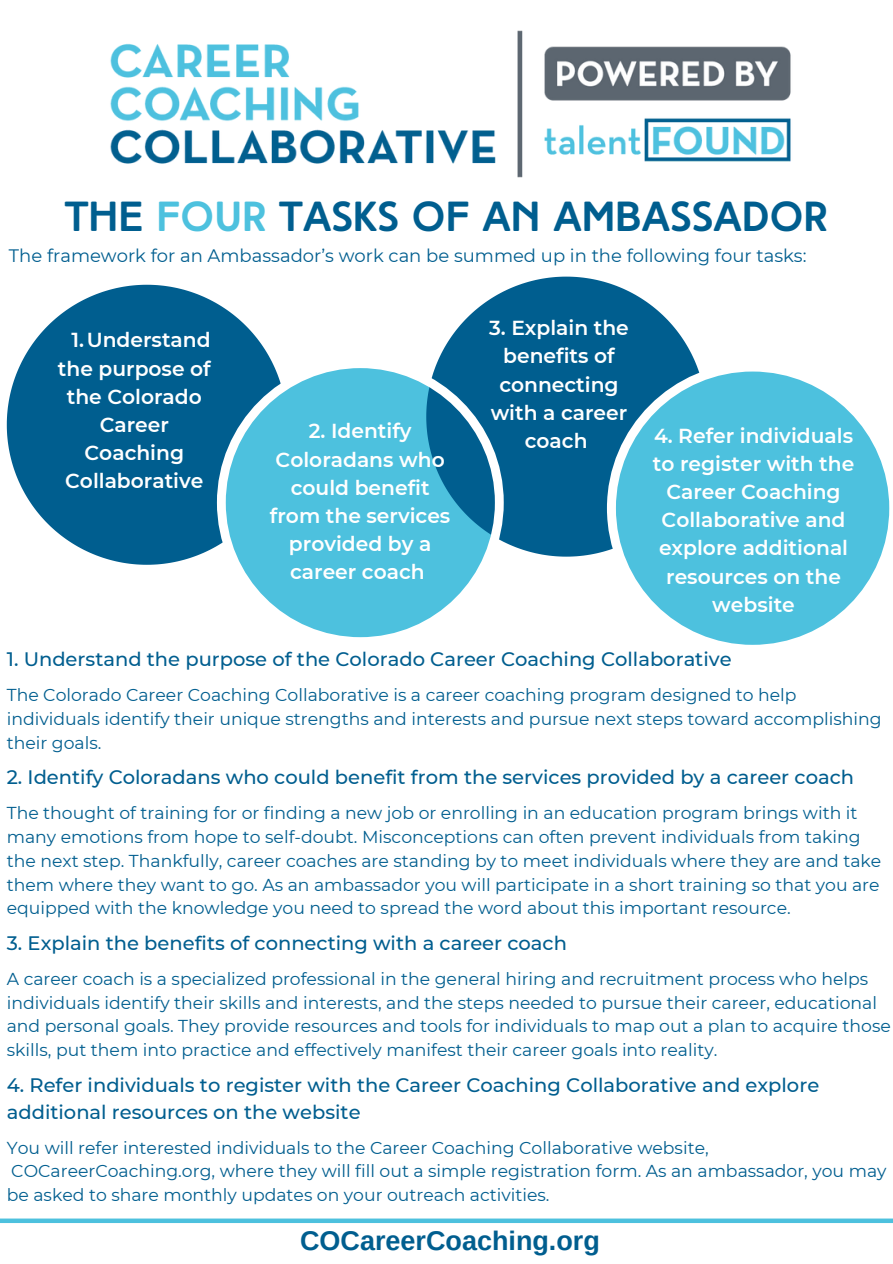
<style>
.page{position:relative;width:893px;height:1264px;background:#fff}
.page>*{position:absolute;margin:0;border:0;box-sizing:border-box;transform-origin:0 0}
.t1{font:700 42px "High Tide";color:#005e8f}
.t2{font:700 27px "Arimo";color:#005e8f}
.t3{font:600 20.25px/28px "Montserrat";color:#fff;text-align:center}
.t4{font:500 19.5px/26.8px "Montserrat";color:#005e8f}
.t5{font:18px "Montserrat";color:#005e8f}
.t6{font:17.25px/23.7px "Montserrat";color:#005e8f}
.s1{color:#4dc1de}
</style>
<div class="page">
<img style="left:110px;top:30px;width:681px;height:148px">
<svg style="left:7px;top:285px;width:264px;height:280px;fill:#005e8f"></svg>
<svg style="left:438px;top:276px;width:258px;height:280px;fill:#005e8f"></svg>
<svg style="left:217px;top:359px;width:286px;height:279px;fill:#4dc1de"></svg>
<svg style="left:607px;top:362px;width:283px;height:283px;fill:#4dc1de"></svg>
<svg style="left:0;top:1218px;width:892px;height:4px;background:#65c9e2"></svg>
<h1 class="t1" style="left:65px;top:200px;width:764px">THE <span class="s1">FOUR</span> TASKS OF AN AMBASSADOR</h1>
<p class="t5" style="left:9px;top:245px;width:799px">The framework for an Ambassador’s work can be summed up in the following four tasks:</p>
<p class="t3" style="left:71px;top:326px;width:141px">1.Understand</p>
<p class="t3" style="left:58px;top:354px;width:154px">the purpose of</p>
<p class="t3" style="left:67px;top:382px;width:136px">the Colorado</p>
<p class="t3" style="left:100px;top:410px;width:71px">Career</p>
<p class="t3" style="left:85px;top:438px;width:101px">Coaching</p>
<p class="t3" style="left:65px;top:466px;width:140px">Collaborative</p>
<p class="t3" style="left:270px;top:417px;width:182px">2. Identify<br>Coloradans who could benefit from the services provided by a career coach</p>
<p class="t3" style="left:489px;top:314px;width:141px">3. Explain the benefits of connecting with a career coach</p>
<p class="t3" style="left:652px;top:421px;width:203px">4. Refer individuals to register with the<br>Career Coaching<br>Collaborative and explore additional resources on the website</p>
<p class="t4" style="left:7px;top:646px;width:726px">1. Understand the purpose of the Colorado Career Coaching Collaborative</p>
<p class="t6" style="left:7px;top:683px;width:876px">The Colorado Career Coaching Collaborative is a career coaching program designed to help individuals identify their unique strengths and interests and pursue next steps toward accomplishing their goals.</p>
<p class="t4" style="left:7px;top:764px;width:848px">2. Identify Coloradans who could benefit from the services provided by a career coach</p>
<p class="t6" style="left:7px;top:801px;width:876px">The thought of training for or finding a new job or enrolling in an education program brings with it many emotions from hope to self-doubt. Misconceptions can often prevent individuals from taking the next step. Thankfully, career coaches are standing by to meet individuals where they are and take them where they want to go. As an ambassador you will participate in a short training so that you are equipped with the knowledge you need to spread the word about this important resource.</p>
<p class="t4" style="left:7px;top:929px;width:561px">3. Explain the benefits of connecting with a career coach</p>
<p class="t6" style="left:7px;top:966px;width:885px">A career coach is a specialized professional in the general hiring and recruitment process who helps individuals identify their skills and interests, and the steps needed to pursue their career, educational and personal goals. They provide resources and tools for individuals to map out a plan to acquire those skills, put them into practice and effectively manifest their career goals into reality.</p>
<p class="t4" style="left:7px;top:1071px;width:813px">4. Refer individuals to register with the Career Coaching Collaborative and explore additional resources on the website</p>
<p class="t6" style="left:7px;top:1135px;width:881px">You will refer interested individuals to the Career Coaching Collaborative website,<br>COCareerCoaching.org, where they will fill out a simple registration form. As an ambassador, you may be asked to share monthly updates on your outreach activities.</p>
<h2 class="t2" style="left:300px;top:1225px;width:301px">COCareerCoaching.org</h2>
</div>
